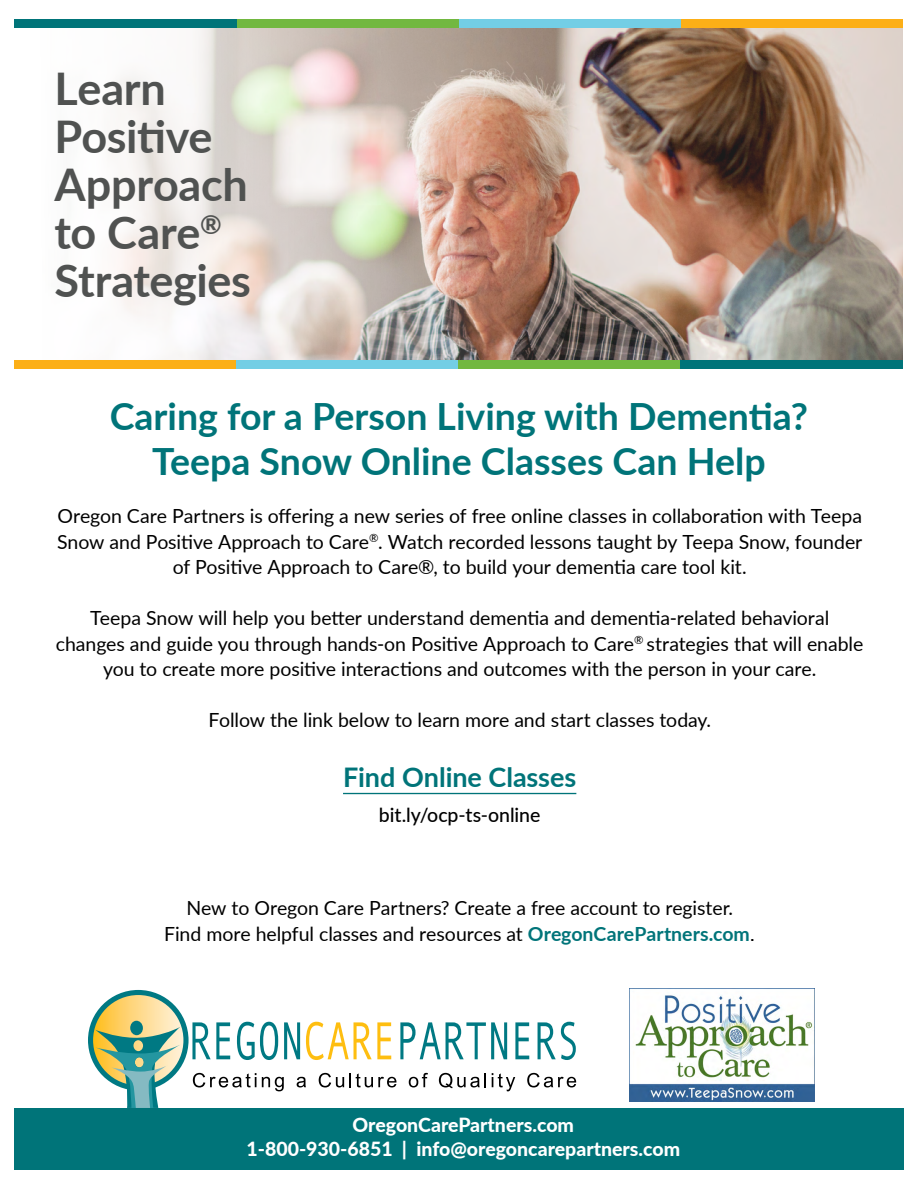
<style>
.page{position:relative;width:918px;height:1188px;background:#fff}
.page>*{position:absolute;margin:0;border:0;box-sizing:border-box;transform-origin:0 0}
.t1{font:700 45px/48px "Lato";letter-spacing:-.01em;color:#505251}
.t2{font:700 37.5px/45px "Lato";color:#007479;text-align:center}
.t3{font:700 27px "Lato";letter-spacing:-.005em;color:#007479}
.t4{font:19.5px/25.5px "Lato";letter-spacing:-.005em;color:#000;text-align:center}
.t5{font:800 19.5px/23.4px "Lato";color:#fff;text-align:center}
.t6{font:500 19.5px "Lato";color:#000}
.s1{font-weight:700;color:#007479}
.s2{font-family:"Arial";font-size:21px}
</style>
<div class="page">
<img style="left:117px;top:28px;width:786px;height:332px">
<div style="left:14px;top:1108px;width:890px;height:61px;background:#007479"></div>
<svg style="left:192px;top:1022px;width:38px;height:37px"></svg>
<svg style="left:237px;top:1022px;width:41px;height:38px"></svg>
<svg style="left:284px;top:1022px;width:16px;height:37px"></svg>
<svg style="left:306px;top:1022px;width:85px;height:38px"></svg>
<svg style="left:400px;top:1022px;width:107px;height:37px"></svg>
<svg style="left:515px;top:1022px;width:14px;height:37px"></svg>
<svg style="left:538px;top:1022px;width:38px;height:38px"></svg>
<svg style="left:88px;top:990px;width:101px;height:100px"></svg>
<svg style="left:93px;top:995px;width:90px;height:90px;background:#fbd784"></svg>
<div style="left:130px;top:1021px;width:13px;height:14px;background:#007983;border-radius:50%"></div>
<svg style="left:95px;top:1027px;width:86px;height:81px"></svg>
<svg style="left:193px;top:1073px;width:63px;height:14px"></svg>
<svg style="left:262px;top:1077px;width:22px;height:14px"></svg>
<svg style="left:297px;top:1077px;width:9px;height:10px"></svg>
<svg style="left:319px;top:1073px;width:25px;height:14px"></svg>
<svg style="left:350px;top:1073px;width:46px;height:14px"></svg>
<svg style="left:409px;top:1073px;width:19px;height:14px"></svg>
<svg style="left:439px;top:1073px;width:47px;height:15px"></svg>
<svg style="left:492px;top:1073px;width:23px;height:18px"></svg>
<svg style="left:527px;top:1073px;width:49px;height:14px"></svg>
<div style="left:14px;top:360px;width:223px;height:9px;background:#fcaf17"></div>
<div style="left:236px;top:360px;width:223px;height:9px;background:#73cee5"></div>
<div style="left:458px;top:360px;width:223px;height:9px;background:#72b840"></div>
<div style="left:680px;top:360px;width:223px;height:9px;background:#007479"></div>
<div style="left:680px;top:19px;width:223px;height:9px;background:#fcaf17"></div>
<div style="left:458px;top:19px;width:223px;height:9px;background:#73cee5"></div>
<div style="left:236px;top:19px;width:223px;height:9px;background:#72b840"></div>
<div style="left:14px;top:19px;width:223px;height:9px;background:#007479"></div>
<img style="left:630px;top:995px;width:184px;height:106px">
<hr style="left:343px;top:793px;width:233px;height:1px;background:#007479">
<h1 class="t1" style="left:55px;top:63px;width:198px">Learn<br>Positive<br>Approach to Care<sup>®<br></sup>Strategies</h1>
<h2 class="t2" style="left:110px;top:392px;width:700px">Caring for a Person Living with Dementia?<br>Teepa Snow Online Classes Can Help</h2>
<p class="t4" style="left:57px;top:503px;width:807px">Oregon Care Partners is offering a new series of free online classes in collaboration with Teepa<br>Snow and Positive Approach to Care<sup>®</sup>. Watch recorded lessons taught by Teepa Snow, founder of Positive Approach to Care®, to build your dementia care tool kit.</p>
<p class="t4" style="left:56px;top:605px;width:809px">Teepa Snow will help you better understand dementia and dementia-related behavioral changes and guide you through hands-on Positive Approach to Care<sup>®</sup> strategies that will enable you to create more positive interactions and outcomes with the person in your care.</p>
<p class="t4" style="left:208px;top:707px;width:504px">Follow the link below to learn more and start classes today.</p>
<h3 class="t3" style="left:343px;top:758px;width:235px">Find Online Classes</h3>
<p class="t6" style="left:379px;top:801px;width:163px">bit.ly/ocp-ts-online</p>
<p class="t4" style="left:164px;top:895px;width:593px">New to Oregon Care Partners? Create a free account to register.<br>Find more helpful classes and resources at <span class="s1">OregonCarePartners.com</span><span class="s2">.</span></p>
<p class="t5" style="left:246px;top:1112px;width:435px">OregonCarePartners.com<br>1-800-930-6851 | info@oregoncarepartners.com</p>
</div>
